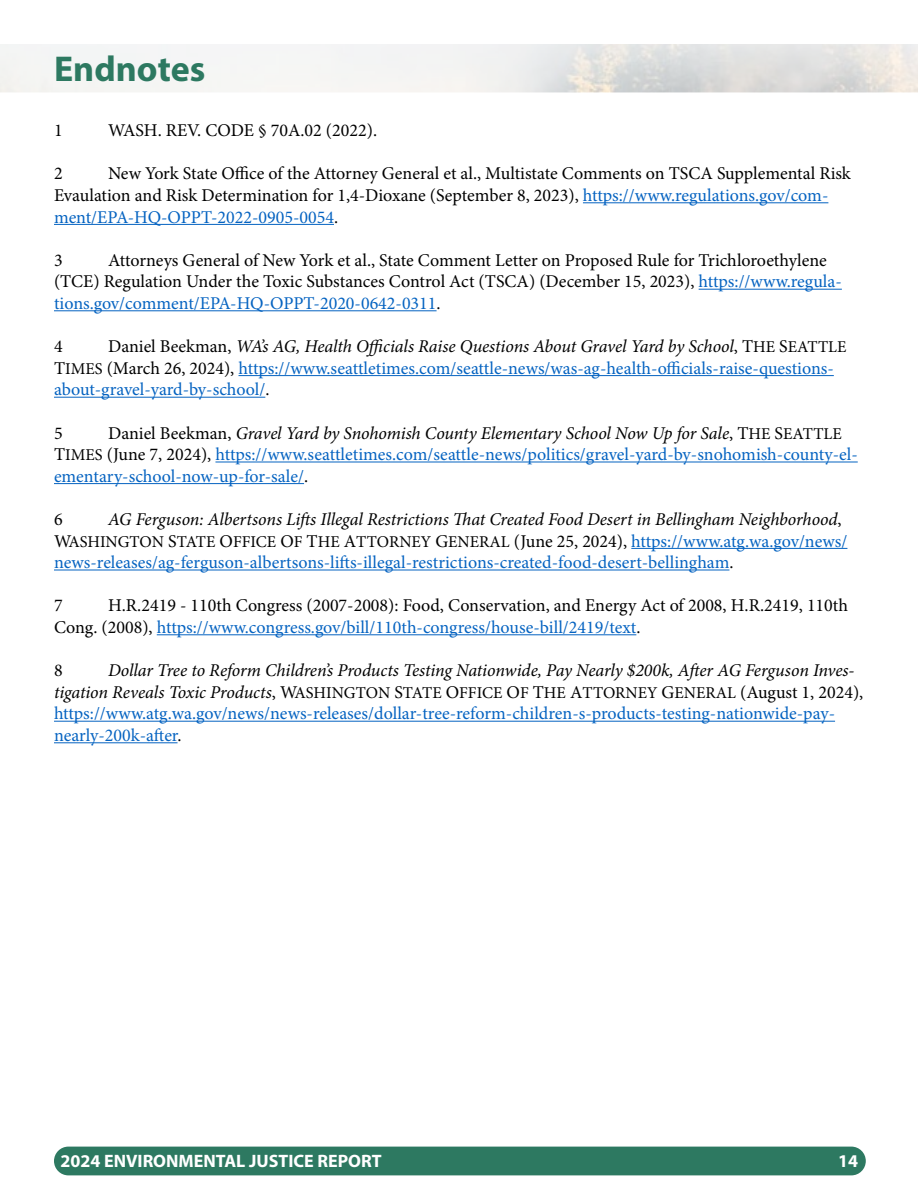
<style>
.page{position:relative;width:918px;height:1188px;background:#fff}
.page>*{position:absolute;margin:0;border:0;box-sizing:border-box;transform-origin:0 0}
.t1{font:36px "Myriad Variable Concept";color:#2d7961}
.t2{font:18px/21.6px "Minion Pro";color:#0563c1}
.t3{font:18px/21.6px "Minion Pro";color:#000}
.t4{font:italic 18px "Minion Pro";letter-spacing:-.005em;color:#000}
.t5{font:700 18px "Myriad Pro";color:#fff}
.t6{font:16.5px "Minion Pro";color:#000}
.s1{color:#0563c1}
.s2{color:#000}
.s3{font-style:italic;color:#000}
.s4{font-size:16.5px;color:#000}
.s5{font-style:normal}
.s6{font-size:18px}
.s7{font-size:18px;color:#0563c1}
.s8{font-style:italic;font-size:18px}
</style>
<div class="page">
<div style="left:54px;top:1147px;width:812px;height:28px;background:#2d7961;border-radius:14px"></div>
<svg style="left:0;top:44px;width:918px;height:48px;fill:#f3f3f1"></svg>
<hr style="left:583px;top:202px;width:245px;height:1px;background:#0563c1">
<hr style="left:54px;top:224px;width:280px;height:1px;background:#0563c1">
<hr style="left:699px;top:289px;width:143px;height:1px;background:#0563c1">
<hr style="left:54px;top:310px;width:383px;height:1px;background:#0563c1">
<hr style="left:239px;top:375px;width:595px;height:1px;background:#0563c1">
<hr style="left:54px;top:397px;width:211px;height:1px;background:#0563c1">
<hr style="left:215px;top:462px;width:643px;height:1px;background:#0563c1">
<hr style="left:54px;top:483px;width:250px;height:1px;background:#0563c1">
<hr style="left:631px;top:548px;width:216px;height:1px;background:#0563c1">
<hr style="left:54px;top:570px;width:675px;height:1px;background:#0563c1">
<hr style="left:157px;top:634px;width:479px;height:1px;background:#0563c1">
<hr style="left:54px;top:721px;width:781px;height:1px;background:#0563c1">
<hr style="left:54px;top:742px;width:124px;height:1px;background:#0563c1">
<h1 class="t1" style="left:54px;top:48px;width:153px">Endnotes</h1>
<p class="t3" style="left:54px;top:120px;width:10px">1</p>
<p class="t3" style="left:108px;top:120px;width:271px">WASH. REV. CODE § 70A.02 (2022).</p>
<p class="t3" style="left:54px;top:163px;width:10px">2</p>
<p class="t3" style="left:54px;top:163px;width:798px;text-indent:54px">New York State Office of the Attorney General et al., Multistate Comments on TSCA Supplemental Risk<br>Evaulation and Risk Determination for 1,4-Dioxane (September 8, 2023), <span class="s1">https://www.regulations.gov/com&shy;ment/EPA-HQ-OPPT-2022-0905-0054</span>.</p>
<p class="t3" style="left:54px;top:249px;width:10px">3</p>
<p class="t3" style="left:54px;top:249px;width:789px;text-indent:54px">Attorneys General of New York et al., State Comment Letter on Proposed Rule for Trichloroethylene (TCE) Regulation Under the Toxic Substances Control Act (TSCA) (December 15, 2023), <span class="s1">https://www.regula&shy;tions.gov/comment/EPA-HQ-OPPT-2020-0642-0311</span>.</p>
<p class="t3" style="left:54px;top:336px;width:10px">4</p>
<p class="t2" style="left:54px;top:336px;width:794px;text-indent:54px"><span class="s2">Daniel Beekman,</span> <span class="s3">WA’s AG, Health Officials Raise Questions About Gravel Yard by School</span><span class="s2">, T</span><span class="s4">HE</span> <span class="s2">S</span><span class="s4">EATTLE<br></span><span class="s2">T</span><span class="s4">IMES</span> <span class="s2">(March 26, 2024),</span> https://www.seattletimes.com/seattle-news/was-ag-health-officials-raise-questions&shy;about-gravel-yard-by-school/<span class="s2">.</span></p>
<p class="t3" style="left:54px;top:422px;width:10px">5</p>
<p class="t2" style="left:54px;top:422px;width:805px;text-indent:54px"><span class="s2">Daniel Beekman,</span> <span class="s3">Gravel Yard by Snohomish County Elementary School Now Up for Sale</span><span class="s2">, T</span><span class="s4">HE</span> <span class="s2">S</span><span class="s4">EATTLE<br></span><span class="s2">T</span><span class="s4">IMES</span> <span class="s2">(June 7, 2024),</span> https://www.seattletimes.com/seattle-news/politics/gravel-yard-by-snohomish-county-el&shy;ementary-school-now-up-for-sale/<span class="s2">.</span></p>
<p class="t3" style="left:54px;top:509px;width:10px">6</p>
<p class="t4" style="left:108px;top:507px;width:735px">AG Ferguson: Albertsons Lifts Illegal Restrictions That Created Food Desert in Bellingham Neighborhood<span class="s5">,</span></p>
<p class="t6" style="left:54px;top:530px;width:795px"><span class="s6">W</span>ASHINGTON <span class="s6">S</span>TATE <span class="s6">O</span>FFICE <span class="s6">O</span>F <span class="s6">T</span>HE <span class="s6">A</span>TTORNEY <span class="s6">G</span>ENERAL <span class="s6">(June 25, 2024),</span> <span class="s7">https://www.atg.wa.gov/news/</span></p>
<p class="t2" style="left:54px;top:552px;width:681px">news-releases/ag-ferguson-albertsons-lifts-illegal-restrictions-created-food-desert-bellingham<span class="s2">.</span></p>
<p class="t3" style="left:54px;top:595px;width:10px">7</p>
<p class="t3" style="left:54px;top:595px;width:796px;text-indent:54px">H.R.2419 - 110th Congress (2007-2008): Food, Conservation, and Energy Act of 2008, H.R.2419, 110th<br>Cong. (2008), <span class="s1">https://www.congress.gov/bill/110th-congress/house-bill/2419/text</span>.</p>
<p class="t3" style="left:54px;top:660px;width:10px">8</p>
<p class="t4" style="left:108px;top:658px;width:748px">Dollar Tree to Reform Children’s Products Testing Nationwide, Pay Nearly $200k, After AG Ferguson Inves-</p>
<p class="t6" style="left:54px;top:681px;width:811px"><span class="s8">tigation Reveals Toxic Products</span><span class="s6">, W</span>ASHINGTON <span class="s6">S</span>TATE <span class="s6">O</span>FFICE <span class="s6">O</span>F <span class="s6">T</span>HE <span class="s6">A</span>TTORNEY <span class="s6">G</span>ENERAL <span class="s6">(August 1, 2024),</span></p>
<p class="t2" style="left:54px;top:703px;width:783px">https://www.atg.wa.gov/news/news-releases/dollar-tree-reform-children-s-products-testing-nationwide-pay&shy;nearly-200k-after<span class="s2">.</span></p>
<p class="t5" style="left:61px;top:1149px;width:323px">2024 ENVIRONMENTAL JUSTICE REPORT</p>
<p class="t5" style="left:838px;top:1149px;width:21px">14</p>
</div>
